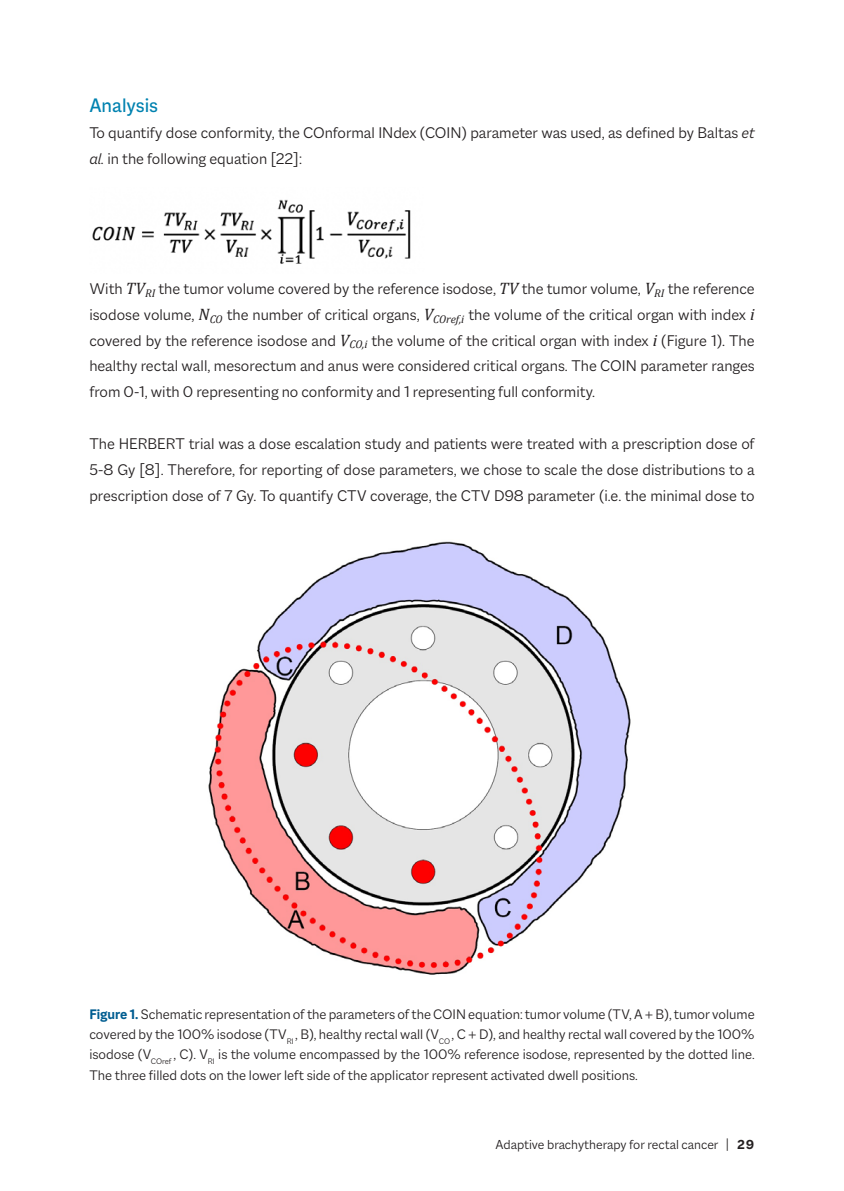
<style>
.page{position:relative;width:844px;height:1191px;background:#fff}
.page>*{position:absolute;margin:0;border:0;box-sizing:border-box;transform-origin:0 0}
.t1{font:21px "Macklin Sans";color:#0082b0}
.t2{font:300 16.62px/25.9px "Macklin Sans";color:#231f20;text-align:justify}
.t3{font:300 14.88px/20.1px "Macklin Sans";color:#231f20;text-align:justify}
.t4{font:300 14px "Macklin Sans";color:#231f20}
.s1{font-style:italic}
.s2{font-family:"Cambria";font-weight:400;font-style:italic}
.s3{font-weight:700;color:#005d91}
.s4{font-weight:700}
</style>
<div class="page">
<img style="left:92px;top:199px;width:319px;height:65px">
<img style="left:208px;top:541px;width:423px;height:434px">
<p class="t1" style="left:89px;top:93px;width:70px">Analysis</p>
<p class="t2" style="left:89px;top:120px;width:666px">To quantify dose conformity, the COnformal INdex (COIN) parameter was used, as defined by Baltas <span class="s1">et al.</span> in the following equation [22]:</p>
<p class="t2" style="left:89px;top:275px;width:666px">With <span class="s2">TV</span><sub>RI</sub> the tumor volume covered by the reference isodose, <span class="s2">TV</span> the tumor volume, <span class="s2">V</span><sub>RI</sub> the reference isodose volume, <span class="s2">N</span><sub>CO</sub> the number of critical organs, <span class="s2">V</span><sub>COref,i</sub> the volume of the critical organ with index <span class="s2">i </span>covered by the reference isodose and <span class="s2">V</span><sub>CO,i</sub> the volume of the critical organ with index <span class="s2">i</span> (Figure 1). The healthy rectal wall, mesorectum and anus were considered critical organs. The COIN parameter ranges from 0-1, with 0 representing no conformity and 1 representing full conformity.</p>
<p class="t2" style="left:89px;top:431px;width:666px">The HERBERT trial was a dose escalation study and patients were treated with a prescription dose of 5-8 Gy [8]. Therefore, for reporting of dose parameters, we chose to scale the dose distributions to a prescription dose of 7 Gy. To quantify CTV coverage, the CTV D98 parameter (i.e. the minimal dose to</p>
<p class="t3" style="left:89px;top:1004px;width:666px"><span class="s3">Figure 1.</span> Schematic representation of the parameters of the COIN equation: tumor volume (TV, A + B), tumor volume covered by the 100% isodose (TV<sub>RI</sub> , B), healthy rectal wall (V<sub>CO</sub> , C + D), and healthy rectal wall covered by the 100% isodose (V<sub>COref</sub> , C). V<sub>RI</sub> is the volume encompassed by the 100% reference isodose, represented by the dotted line.<br>The three filled dots on the lower left side of the applicator represent activated dwell positions.</p>
<p class="t4" style="left:495px;top:1136px;width:260px">Adaptive brachytherapy for rectal cancer | <span class="s4">29</span></p>
</div>
